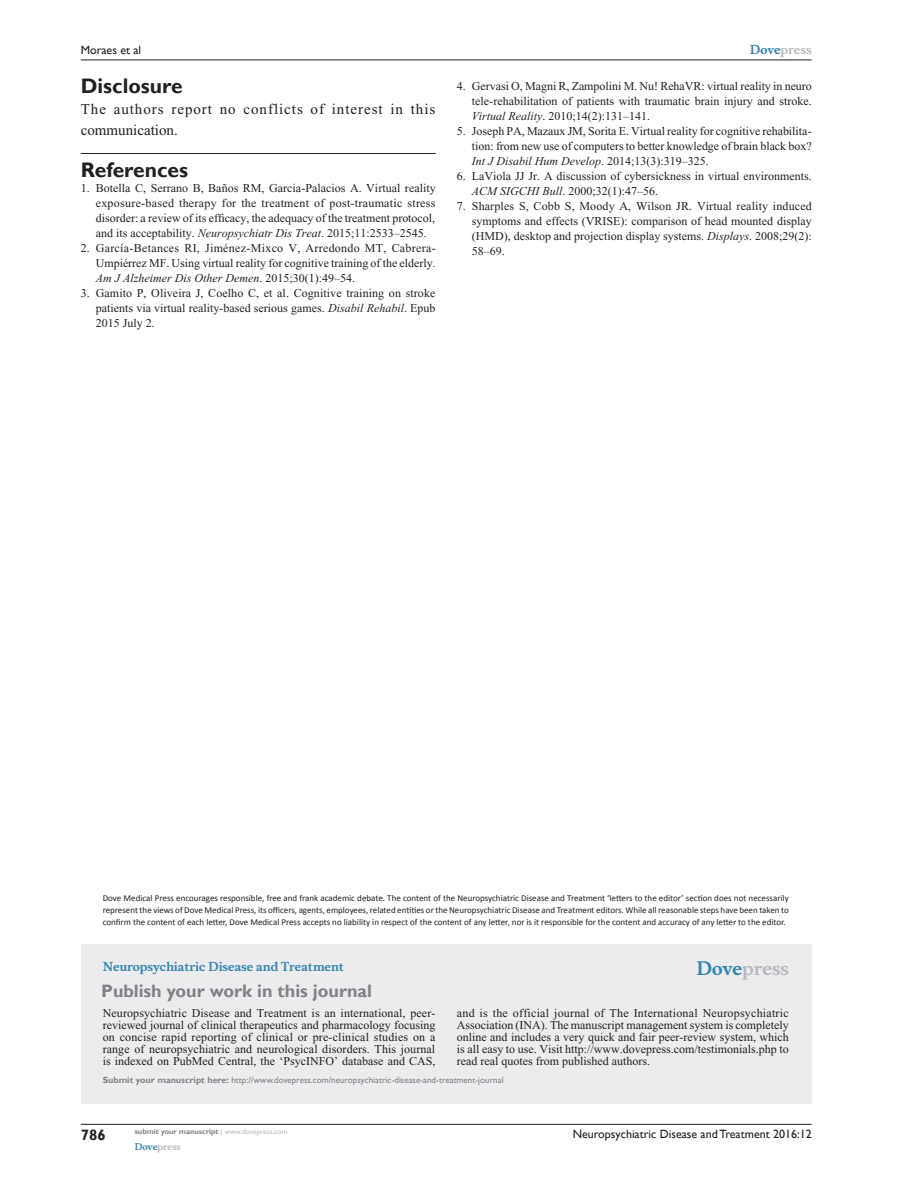
<style>
.page{position:relative;width:918px;height:1188px;background:#fff}
.page>*{position:absolute;margin:0;border:0;box-sizing:border-box;transform-origin:0 0}
.RefH{font:700 21px "Gill Sans";color:#231f20}
.PromBx-H1{font:700 18px "Gill Sans";color:#808285}
.PromBx-Brand{font:700 18px "Musee";color:#b8b9bc}
.TxF{font:15px/21px "Times New Roman";letter-spacing:.065em;color:#231f20}
.RunFolio-V{font:700 15px "Gill Sans";color:#231f20}
.RefNL1{font:12px/15px "Times New Roman";color:#231f20;text-align:justify}
.PromBx-Tx{font:12px/12px "Times New Roman";color:#231f20;text-align:justify}
.RunF-V{font:12px "Gill Sans";color:#231f20}
.PromBx-JrnlName{font:700 12px "Musee";color:#3485ae}
.RunH-V{font:12px "Gill Sans";color:#231f20}
.RunH-Brand-V{font:700 12px "Musee";color:#b8b9bc}
.Disclaimer{font:9px/12px "Calibri";color:#231f20;text-align:justify}
.PromBx-SubmitMssWebA{font:9px "Gill Sans";color:#808285}
.RunF-Brand-V{font:700 9px "Musee";color:#b8b9bc}
.RunF-SubmityourMS-V{font:700 7.5px "Gill Sans";color:#808285}
.s1{font-style:italic}
.s2{color:#3485ae}
.s3{font-weight:700}
.s4{font-weight:400;color:#b8b9bc}
</style>
<div class="page">
<div style="left:81px;top:944px;width:731px;height:159px;background:#ececee"></div>
<hr style="left:81px;top:1124px;width:731px;height:1px;background:#231f20">
<hr style="left:81px;top:60px;width:731px;height:1px;background:#231f20">
<hr style="left:81px;top:153px;width:355px;height:1px;background:#231f20">
<p class="RunH-V" style="left:81px;top:43px;width:62px">Moraes et al</p>
<h1 class="RefH" style="left:81px;top:73px;width:103px">Disclosure</h1>
<p class="TxF" style="left:81px;top:98px;width:356px">The authors report no conflicts of interest in this communication.</p>
<p class="RefH" style="left:81px;top:157px;width:109px">References</p>
<p class="RefNL1" style="left:96px;top:180px;width:342px;text-indent:-15px">1. Botella C, Serrano B, Baños RM, Garcia-Palacios A. Virtual reality exposure-based therapy for the treatment of post-traumatic stress disorder: a review of its efficacy, the adequacy of the treatment protocol, and its acceptability. <span class="s1">Neuropsychiatr Dis Treat</span>. 2015;11:2533–2545.</p>
<p class="RefNL1" style="left:96px;top:240px;width:341px;text-indent:-15px">2. García-Betances RI, Jiménez-Mixco V, Arredondo MT, Cabrera-Umpiérrez MF. Using virtual reality for cognitive training of the elderly.<br><span class="s1">Am J Alzheimer Dis Other Demen</span>. 2015;30(1):49–54.</p>
<p class="RefNL1" style="left:96px;top:285px;width:341px;text-indent:-15px">3. Gamito P, Oliveira J, Coelho C, et al. Cognitive training on stroke patients via virtual reality-based serious games. <span class="s1">Disabil Rehabil</span>. Epub 2015 July 2.</p>
<p class="RunH-Brand-V" style="left:750px;top:43px;width:63px"><span class="s2">Dove</span>press</p>
<p class="RefNL1" style="left:472px;top:79px;width:342px;text-indent:-15px">4. Gervasi O, Magni R, Zampolini M. Nu! RehaVR: virtual reality in neuro tele-rehabilitation of patients with traumatic brain injury and stroke.<br><span class="s1">Virtual Reality</span>. 2010;14(2):131–141.</p>
<p class="RefNL1" style="left:472px;top:124px;width:341px;text-indent:-15px">5. Joseph PA, Mazaux JM, Sorita E. Virtual reality for cognitive rehabilita&shy;tion: from new use of computers to better knowledge of brain black box?<br><span class="s1">Int J Disabil Hum Develop</span>. 2014;13(3):319–325.</p>
<p class="RefNL1" style="left:472px;top:169px;width:341px;text-indent:-15px">6. LaViola JJ Jr. A discussion of cybersickness in virtual environments.<br><span class="s1">ACM SIGCHI Bull</span>. 2000;32(1):47–56.</p>
<p class="RefNL1" style="left:472px;top:199px;width:341px;text-indent:-15px">7. Sharples S, Cobb S, Moody A, Wilson JR. Virtual reality induced symptoms and effects (VRISE): comparison of head mounted display (HMD), desktop and projection display systems. <span class="s1">Displays</span>. 2008;29(2):<br>58–69.</p>
<p class="Disclaimer" style="left:103px;top:892px;width:688px">Dove Medical Press encourages responsible, free and frank academic debate. The content of the Neuropsychiatric Disease and Treatment ‘letters to the editor’ section does not necessarily represent the views of Dove Medical Press, its officers, agents, employees, related entities or the Neuropsychiatric Disease and Treatment editors. While all reasonable steps have been taken to confirm the content of each letter, Dove Medical Press accepts no liability in respect of the content of any letter, nor is it responsible for the content and accuracy of any letter to the editor.</p>
<p class="PromBx-JrnlName" style="left:103px;top:959px;width:243px">Neuropsychiatric Disease and Treatment</p>
<p class="PromBx-H1" style="left:101px;top:980px;width:272px">Publish your work in this journal</p>
<p class="PromBx-Brand" style="left:697px;top:958px;width:94px"><span class="s2">Dove</span>press</p>
<p class="PromBx-Tx" style="left:103px;top:1007px;width:334px">Neuropsychiatric Disease and Treatment is an international, peer&shy;reviewed journal of clinical therapeutics and pharmacology focusing on concise rapid reporting of clinical or pre-clinical studies on a range of neuropsychiatric and neurological disorders. This journal is indexed on PubMed Central, the ‘PsycINFO’ database and CAS,</p>
<p class="PromBx-Tx" style="left:457px;top:1007px;width:333px">and is the official journal of The International Neuropsychiatric Association (INA). The manuscript management system is completely online and includes a very quick and fair peer-review system, which is all easy to use. Visit http://www.dovepress.com/testimonials.php to read real quotes from published authors.</p>
<p class="PromBx-SubmitMssWebA" style="left:103px;top:1075px;width:402px"><span class="s3">Submit your manuscript here:</span> http://www.dovepress.com/neuropsychiatric-disease-and-treatment-journal</p>
<p class="RunFolio-V" style="left:81px;top:1126px;width:26px">786</p>
<p class="RunF-SubmityourMS-V" style="left:135px;top:1127px;width:154px">submit your manuscript <span class="s4">| www.dovepress.com</span></p>
<p class="RunF-Brand-V" style="left:135px;top:1141px;width:48px"><span class="s2">Dove</span>press</p>
<p class="RunF-V" style="left:573px;top:1127px;width:241px">Neuropsychiatric Disease and Treatment 2016:12</p>
</div>
